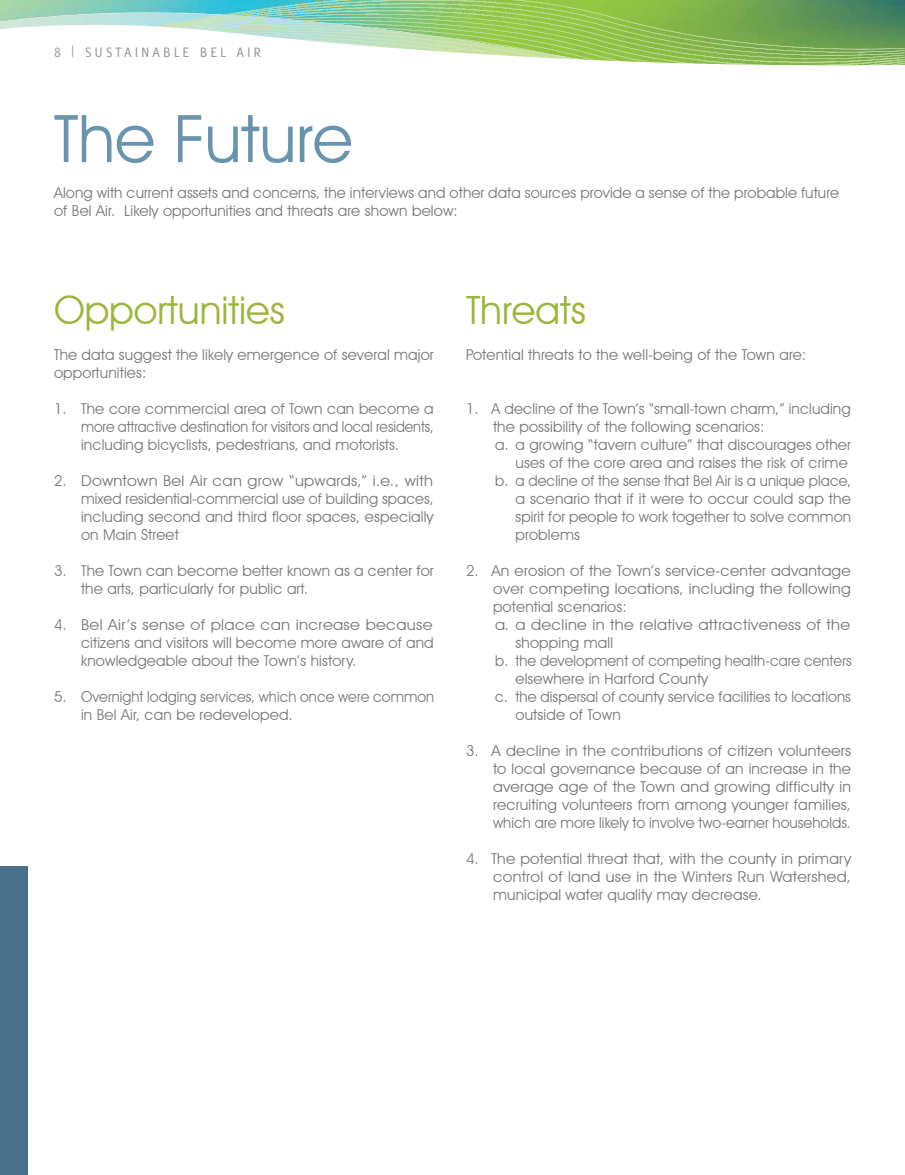
<style>
.page{position:relative;width:905px;height:1175px;background:#fff}
.page>*{position:absolute;margin:0;border:0;box-sizing:border-box;transform-origin:0 0}
.t1{font:66px "Avant Garde IT Cby BT";color:#6894ad}
.t2{font:39px "Avant Garde IT Cby BT";color:#9cb53c}
.t3{font:15px/18px "Avant Garde IT Cby BT";letter-spacing:.01em;color:#77787b;text-align:justify}
.t4{font:15px "Avant Garde IT Cby BT";letter-spacing:.01em;color:#77787b;scale:.96 1}
.t5{font:15px "Avant Garde IT Cby BT";letter-spacing:.01em;color:#77787b;scale:1.04 1}
.t6{font:15px "Avant Garde IT Cby BT";letter-spacing:.01em;color:#77787b;scale:1.07 1}
.t7{font:15px "Delicious";letter-spacing:.2em;color:#999b9c}
</style>
<div class="page">
<svg style="left:0;top:0;width:905px;height:65px;background:#75bb85"></svg>
<svg style="left:0;top:2px;width:904px;height:64px"></svg>
<div style="left:0;top:866px;width:27px;height:308px;background:#4a718b"></div>
<p class="t7" style="left:54px;top:44px;width:209px">8 | SUSTAINABLE B EL AIR</p>
<h1 class="t1" style="left:54px;top:98px;width:300px">The Future</h1>
<p class="t3" style="left:54px;top:184px;width:786px">Along with current assets and concerns, the interviews and other data sources provide a sense of the probable future of Bel Air. Likely opportunities and threats are shown below:</p>
<h2 class="t2" style="left:54px;top:286px;width:232px">Opportunities</h2>
<p class="t3" style="left:54px;top:346px;width:381px">The data suggest the likely emergence of several major opportunities:</p>
<p class="t3" style="left:81px;top:400px;width:354px;text-indent:-27px">1. The core commercial area of Town can become a more attractive destination for visitors and local residents, including bicyclists, pedestrians, and motorists.</p>
<p class="t3" style="left:81px;top:472px;width:354px;text-indent:-27px">2. Downtown Bel Air can grow “upwards,” i.e., with mixed residential-commercial use of building spaces, including second and third floor spaces, especially on Main Street</p>
<p class="t3" style="left:81px;top:562px;width:354px;text-indent:-27px">3. The Town can become better known as a center for the arts, particularly for public art.</p>
<p class="t3" style="left:81px;top:616px;width:354px;text-indent:-27px">4. Bel Air’s sense of place can increase because citizens and visitors will become more aware of and knowledgeable about the Town’s history.</p>
<p class="t3" style="left:81px;top:688px;width:355px;text-indent:-27px">5. Overnight lodging services, which once were common in Bel Air, can be redeveloped.</p>
<h2 class="t2" style="left:466px;top:286px;width:121px">Threats</h2>
<p class="t3" style="left:466px;top:346px;width:342px">Potential threats to the well-being of the Town are:</p>
<p class="t3" style="left:466px;top:400px;width:386px">1. A decline of the Town’s “small-town charm,” including</p>
<p class="t3" style="left:493px;top:418px;width:273px">the possibility of the following scenarios:</p>
<p class="t3" style="left:495px;top:436px;width:357px">a. a growing “tavern culture” that discourages other</p>
<p class="t3" style="left:515px;top:454px;width:334px">uses of the core area and raises the risk of crime</p>
<p class="t3" style="left:495px;top:472px;width:357px">b. a decline of the sense that Bel Air is a unique place,</p>
<p class="t3" style="left:515px;top:490px;width:337px">a scenario that if it were to occur could sap the</p>
<p class="t3" style="left:515px;top:508px;width:337px">spirit for people to work together to solve common</p>
<p class="t3" style="left:515px;top:526px;width:66px">problems</p>
<p class="t3" style="left:466px;top:562px;width:386px">2. An erosion of the Town’s service-center advantage</p>
<p class="t5" style="left:493px;top:580px;width:345px">over competing locations, including the following</p>
<p class="t3" style="left:493px;top:598px;width:135px">potential scenarios:</p>
<p class="t6" style="left:495px;top:616px;width:333px">a. a decline in the relative attractiveness of the</p>
<p class="t3" style="left:515px;top:634px;width:99px">shopping mall</p>
<p class="t4" style="left:495px;top:652px;width:372px">b. the development of competing health-care centers</p>
<p class="t3" style="left:515px;top:670px;width:194px">elsewhere in Harford County</p>
<p class="t3" style="left:495px;top:688px;width:357px">c. the dispersal of county service facilities to locations</p>
<p class="t3" style="left:515px;top:706px;width:107px">outside of Town</p>
<p class="t3" style="left:493px;top:742px;width:359px;text-indent:-27px">3. A decline in the contributions of citizen volunteers to local governance because of an increase in the average age of the Town and growing difficulty in recruiting volunteers from among younger families, which are more likely to involve two-earner households.</p>
<p class="t3" style="left:493px;top:850px;width:359px;text-indent:-27px">4. The potential threat that, with the county in primary control of land use in the Winters Run Watershed, municipal water quality may decrease.</p>
</div>
